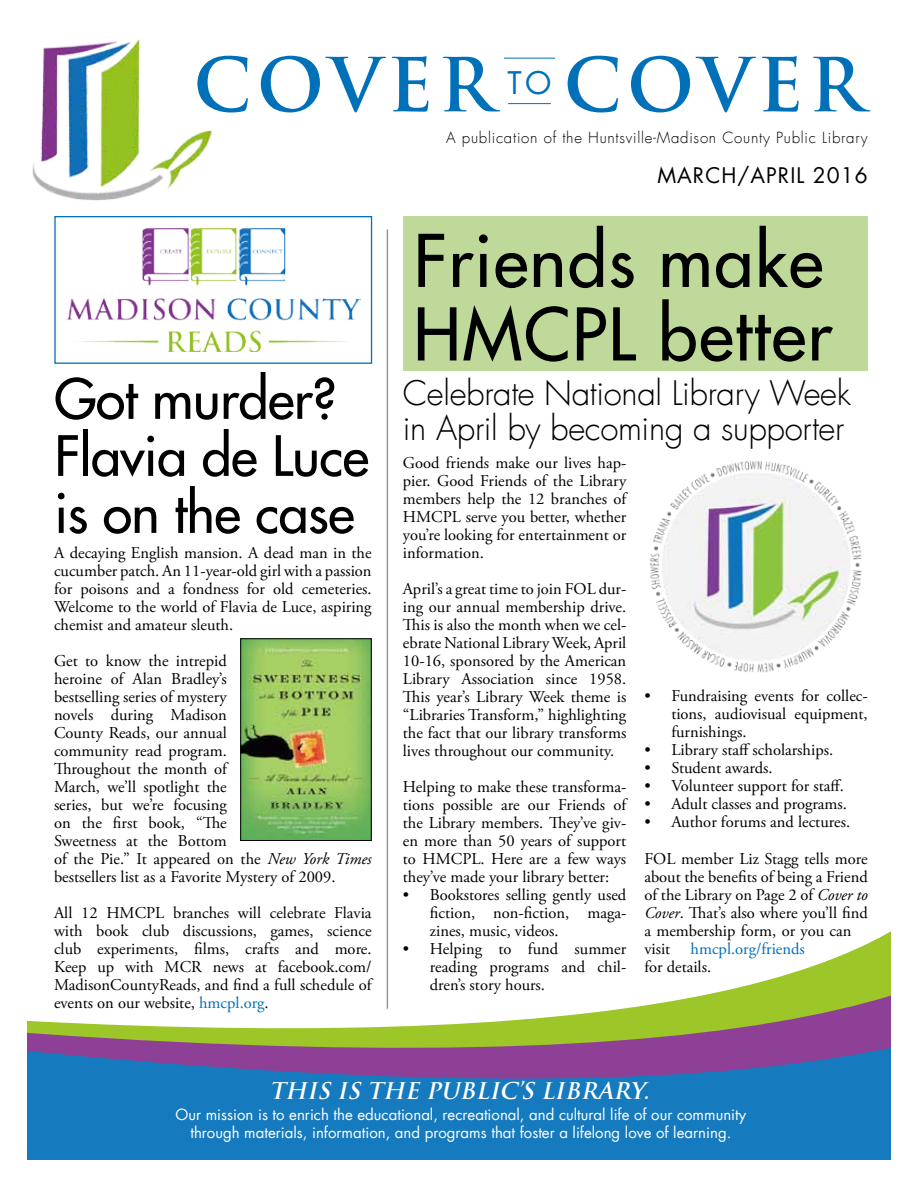
<style>
.page{position:relative;width:918px;height:1188px;background:#fff}
.page>*{position:absolute;margin:0;border:0;box-sizing:border-box;transform-origin:0 0}
.t1{font:700 72.45px "Trajan";letter-spacing:.075em;color:#0070b9}
.t2{font:70.5px/73.5px "Futura LT";letter-spacing:.02em;color:#000}
.t3{font:54px/57px "Futura LT";letter-spacing:-.01em;color:#000}
.t4{font:300 33px/34.5px "Futura LT";letter-spacing:-.01em;color:#000}
.t5{font:30.45px "Futura LT";color:#0070b9}
.t6{font:italic 700 22.5px "Trajan";color:#fff}
.t7{font:21px "Futura LT";letter-spacing:.05em;color:#000}
.t8{font:16.5px/18px "Adobe Garamond Pro";color:#000;text-align:justify}
.t9{font:15px/18px "Futura LT";color:#fff;text-align:center}
.t10{font:300 15px "Futura LT";letter-spacing:.05em;color:#000}
.s1{font-style:italic}
.s2{color:#0070b9}
</style>
<div class="page">
<svg style="left:27px;top:872px;width:864px;height:288px;fill:#157abe"></svg>
<svg style="left:27px;top:878px;width:864px;height:274px"></svg>
<hr style="left:508px;top:103px;width:43px;height:1px;background:#0070b9">
<hr style="left:504px;top:58px;width:51px;height:1px;background:#0070b9">
<img style="left:32px;top:39px;width:180px;height:162px">
<img style="left:66px;top:228px;width:294px;height:124px">
<div style="left:54px;top:216px;width:318px;height:148px;border:1px solid #0070b9"></div>
<img style="left:242px;top:640px;width:128px;height:199px">
<div style="left:240px;top:638px;width:132px;height:203px;border:1px solid #000"></div>
<div style="left:403px;top:216px;width:465px;height:154px;background:#bed99a"></div>
<img style="left:650px;top:460px;width:212px;height:213px">
<hr style="left:387px;top:229px;width:1px;height:780px;background:#939598">
<h1 class="t1" style="left:193px;top:40px;width:301px">COVER</h1>
<h3 class="t5" style="left:508px;top:63px;width:45px">to</h3>
<h1 class="t1" style="left:564px;top:40px;width:301px">COVER</h1>
<p class="t10" style="left:446px;top:128px;width:423px">A publication of the Huntsville-Madison County Public Library</p>
<p class="t7" style="left:657px;top:162px;width:212px">March/April 2016</p>
<h3 class="t3" style="left:54px;top:370px;width:316px">Got murder?<br>Flavia de Luce is on the case</h3>
<p class="t8" style="left:54px;top:544px;width:319px">A decaying English mansion. A dead man in the cucumber patch. An 11-year-old girl with a passion for poisons and a fondness for old cemeteries.<br>Welcome to the world of Flavia de Luce, aspiring chemist and amateur sleuth.</p>
<p class="t8" style="left:54px;top:652px;width:319px;text-align:left">Get to know the intrepid<br>heroine of Alan Bradley’s<br>bestselling series of mystery<br>novels during Madison<br>County Reads, our annual<br>community read program.<br>Throughout the month of<br>March, we’ll spotlight the<br>series, but we’re focusing<br>on the first book, “The<br>Sweetness at the Bottom<br>of the Pie.” It appeared on the <span class="s1">New York Times </span>bestsellers list as a Favorite Mystery of 2009.</p>
<p class="t8" style="left:54px;top:904px;width:319px">All 12 HMCPL branches will celebrate Flavia with book club discussions, games, science club experiments, films, crafts and more.<br>Keep up with MCR news at facebook.com/ MadisonCountyReads, and find a full schedule of events on our website, <span class="s2">hmcpl.org</span>.</p>
<h2 class="t2" style="left:413px;top:224px;width:420px">Friends make<br>HMCPL better</h2>
<h3 class="t4" style="left:403px;top:377px;width:450px">Celebrate National Library Week in April by becoming a supporter</h3>
<p class="t8" style="left:403px;top:454px;width:225px">Good friends make our lives hap&shy;pier. Good Friends of the Library members help the 12 branches of HMCPL serve you better, whether you’re looking for entertainment or information.</p>
<p class="t8" style="left:403px;top:580px;width:225px">April’s a great time to join FOL dur&shy;ing our annual membership drive.<br>This is also the month when we cel&shy;ebrate National Library Week, April 10-16, sponsored by the American Library Association since 1958.<br>This year’s Library Week theme is “Libraries Transform,” highlighting the fact that our library transforms lives throughout our community.</p>
<p class="t8" style="left:403px;top:778px;width:225px">Helping to make these transforma&shy;tions possible are our Friends of the Library members. They’ve giv&shy;en more than 50 years of support to HMCPL. Here are a few ways they’ve made your library better:</p>
<p class="t8" style="left:430px;top:886px;width:198px;text-indent:-27px">• Bookstores selling gently used fiction, non-fiction, maga&shy;zines, music, videos.</p>
<p class="t8" style="left:430px;top:940px;width:198px;text-indent:-27px">• Helping to fund summer reading programs and chil&shy;dren’s story hours.</p>
<p class="t8" style="left:671px;top:688px;width:198px;text-indent:-27px">• Fundraising events for collec&shy;tions, audiovisual equipment, furnishings.</p>
<p class="t8" style="left:644px;top:742px;width:190px">• Library staff scholarships.</p>
<p class="t8" style="left:644px;top:760px;width:130px">• Student awards.</p>
<p class="t8" style="left:644px;top:778px;width:201px">• Volunteer support for staff.</p>
<p class="t8" style="left:644px;top:796px;width:204px">• Adult classes and programs.</p>
<p class="t8" style="left:644px;top:814px;width:207px">• Author forums and lectures.</p>
<p class="t8" style="left:644px;top:850px;width:225px;text-align:left">FOL member Liz Stagg tells more about the benefits of being a Friend of the Library on Page 2 of <span class="s1">Cover to<br>Cover</span>. That’s also where you’ll find a membership form, or you can visit <span class="s2">hmcpl.org/friends<br></span>for details.</p>
<h3 class="t6" style="left:269px;top:1077px;width:387px">THIS IS THE PUBLIC’S LIBRARY.</h3>
<p class="t9" style="left:176px;top:1105px;width:572px">Our mission is to enrich the educational, recreational, and cultural life of our community through materials, information, and programs that foster a lifelong love of learning.</p>
</div>
